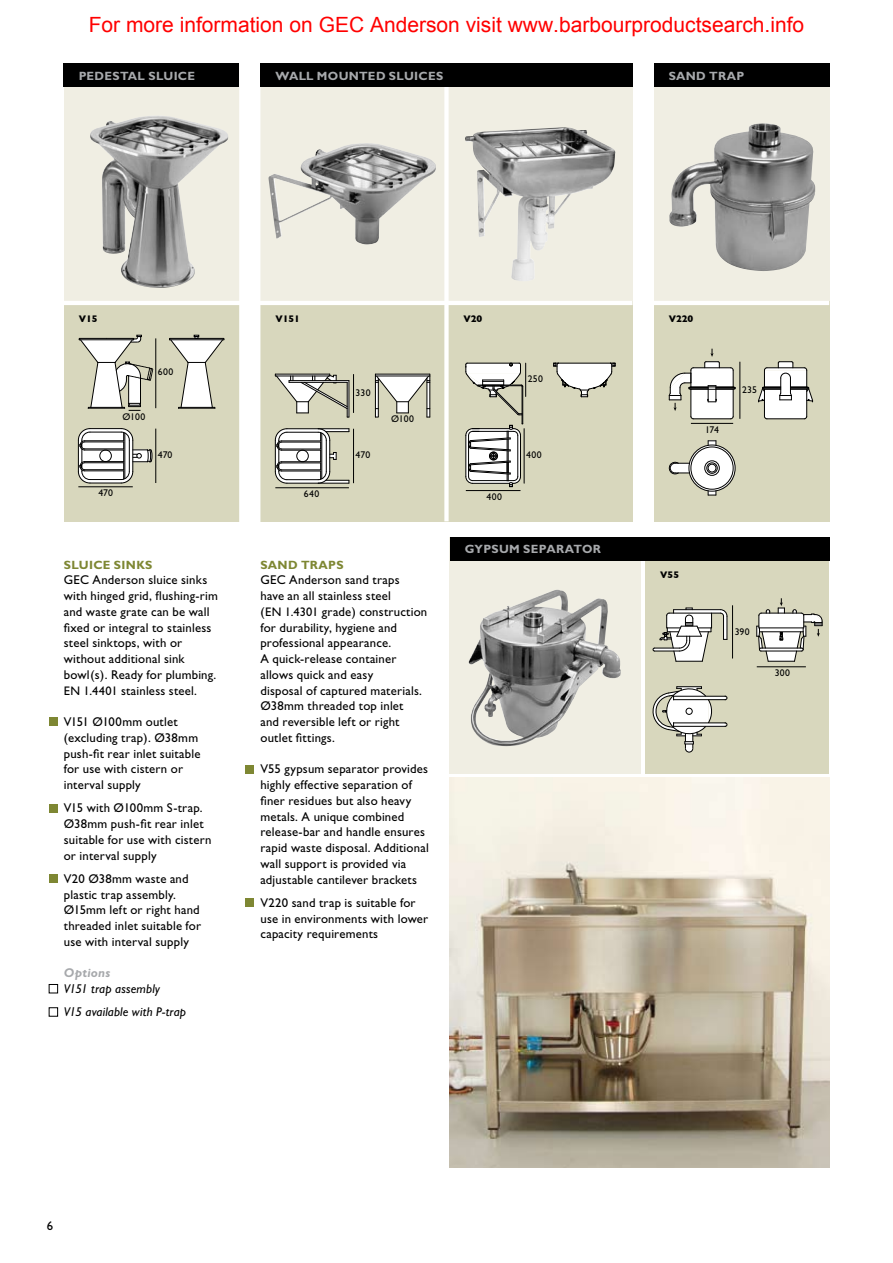
<style>
.page{position:relative;width:893px;height:1263px;background:#fff}
.page>*{position:absolute;margin:0;border:0;box-sizing:border-box;transform-origin:0 0}
.t1{font:21px "Arial";color:#f00}
.t2{font:12.75px/15.8px "Gill Sans";letter-spacing:.015em;color:#000}
.t3{font:italic 12.75px/23.2px "Gill Sans";letter-spacing:.015em;color:#000}
.t4{font:italic 700 12.75px "Gill Sans";letter-spacing:.02em;color:#a7a9ac}
.t5{font:700 12px "Gill Sans";letter-spacing:.025em;color:#a7a9ac}
.t6{font:700 12px "Gill Sans";letter-spacing:.03em;color:#7e8733}
.t7{font:9.75px "Gill Sans";letter-spacing:.02em;color:#000}
.t8{font:700 9.75px "Gill Sans";color:#000}
.s1{font-size:12.45px}
</style>
<div class="page">
<div style="left:450px;top:537px;width:191px;height:236px;background:#f0eee3"></div>
<div style="left:246px;top:765px;width:8px;height:8px;background:#7e8733"></div>
<div style="left:246px;top:898px;width:8px;height:9px;background:#7e8733"></div>
<div style="left:64px;top:301px;width:568px;height:220px;background:#d8d7bd"></div>
<div style="left:654px;top:301px;width:175px;height:220px;background:#d8d7bd"></div>
<div style="left:64px;top:64px;width:568px;height:237px;background:#f0eee3"></div>
<div style="left:654px;top:64px;width:175px;height:237px;background:#f0eee3"></div>
<hr style="left:64px;top:301px;width:568px;height:4px;background:#fff">
<hr style="left:654px;top:301px;width:175px;height:4px;background:#fff">
<div style="left:239px;top:60px;width:21px;height:469px;background:#fff"></div>
<div style="left:444px;top:60px;width:5px;height:461px;background:#fff"></div>
<div style="left:64px;top:64px;width:175px;height:23px;background:#000"></div>
<div style="left:260px;top:64px;width:372px;height:23px;background:#000"></div>
<div style="left:654px;top:64px;width:175px;height:23px;background:#000"></div>
<div style="left:49px;top:718px;width:8px;height:8px;background:#7e8733"></div>
<div style="left:49px;top:804px;width:8px;height:8px;background:#7e8733"></div>
<div style="left:49px;top:874px;width:8px;height:9px;background:#7e8733"></div>
<div style="left:49px;top:984px;width:9px;height:9px;border:1px solid #000"></div>
<div style="left:49px;top:1007px;width:9px;height:9px;border:1px solid #000"></div>
<img style="left:450px;top:778px;width:379px;height:389px">
<img style="left:90px;top:116px;width:138px;height:172px">
<img style="left:465px;top:127px;width:151px;height:153px">
<img style="left:268px;top:143px;width:168px;height:101px">
<img style="left:469px;top:590px;width:152px;height:157px">
<div style="left:645px;top:537px;width:184px;height:236px;background:#d8d7bd"></div>
<div style="left:450px;top:537px;width:379px;height:23px;background:#000"></div>
<img style="left:669px;top:123px;width:146px;height:148px">
<div style="left:78px;top:429px;width:55px;height:54px;background:#fff;border-radius:12px"></div>
<hr style="left:178px;top:408px;width:37px;height:1px;background:#000">
<hr style="left:85px;top:471px;width:39px;height:1px;background:#000">
<hr style="left:85px;top:461px;width:39px;height:1px;background:#000">
<hr style="left:85px;top:462px;width:39px;height:1px;background:#000">
<hr style="left:85px;top:469px;width:39px;height:1px;background:#000">
<hr style="left:85px;top:450px;width:39px;height:1px;background:#000">
<hr style="left:85px;top:440px;width:39px;height:1px;background:#000">
<hr style="left:85px;top:449px;width:39px;height:1px;background:#000">
<hr style="left:85px;top:442px;width:39px;height:1px;background:#000">
<hr style="left:90px;top:432px;width:31px;height:1px;background:#000">
<hr style="left:90px;top:428px;width:31px;height:1px;background:#000">
<svg style="left:78px;top:428px;width:12px;height:55px"></svg>
<div style="left:100px;top:450px;width:12px;height:12px;border:1px solid #000;border-radius:50%"></div>
<hr style="left:90px;top:479px;width:31px;height:1px;background:#000">
<hr style="left:90px;top:483px;width:31px;height:1px;background:#000">
<svg style="left:121px;top:428px;width:31px;height:55px"></svg>
<svg style="left:169px;top:335px;width:56px;height:73px"></svg>
<svg style="left:79px;top:335px;width:74px;height:76px"></svg>
<hr style="left:156px;top:429px;width:1px;height:54px;background:#000">
<hr style="left:156px;top:338px;width:1px;height:70px;background:#000">
<hr style="left:78px;top:486px;width:55px;height:1px;background:#000">
<svg style="left:553px;top:363px;width:63px;height:34px"></svg>
<svg style="left:465px;top:363px;width:58px;height:124px"></svg>
<hr style="left:524px;top:429px;width:1px;height:54px;background:#000">
<hr style="left:525px;top:363px;width:1px;height:33px;background:#000">
<hr style="left:466px;top:490px;width:54px;height:1px;background:#000">
<svg style="left:375px;top:374px;width:56px;height:44px"></svg>
<hr style="left:349px;top:381px;width:1px;height:36px;background:#000">
<svg style="left:275px;top:374px;width:74px;height:44px"></svg>
<hr style="left:318px;top:483px;width:31px;height:1px;background:#000">
<hr style="left:287px;top:483px;width:31px;height:1px;background:#000">
<svg style="left:275px;top:428px;width:75px;height:55px"></svg>
<hr style="left:353px;top:374px;width:1px;height:39px;background:#000">
<hr style="left:275px;top:487px;width:74px;height:1px;background:#000">
<hr style="left:353px;top:429px;width:1px;height:54px;background:#000">
<hr style="left:674px;top:610px;width:47px;height:3px;background:#fff">
<hr style="left:674px;top:609px;width:46px;height:1px;background:#000">
<hr style="left:669px;top:613px;width:51px;height:1px;background:#000">
<svg style="left:720px;top:609px;width:8px;height:31px"></svg>
<svg style="left:652px;top:686px;width:75px;height:66px"></svg>
<svg style="left:653px;top:608px;width:59px;height:54px"></svg>
<svg style="left:756px;top:598px;width:67px;height:64px"></svg>
<hr style="left:732px;top:605px;width:1px;height:53px;background:#000">
<hr style="left:757px;top:666px;width:49px;height:1px;background:#000">
<svg style="left:689px;top:445px;width:46px;height:46px"></svg>
<hr style="left:767px;top:419px;width:37px;height:1px;background:#000">
<hr style="left:693px;top:419px;width:38px;height:1px;background:#000">
<div style="left:689px;top:445px;width:46px;height:46px;border:1px solid #000;border-radius:50%"></div>
<div style="left:691px;top:447px;width:42px;height:42px;border:1px solid #000;border-radius:50%"></div>
<div style="left:704px;top:461px;width:15px;height:15px;border:1px solid #000;border-radius:50%"></div>
<svg style="left:708px;top:491px;width:9px;height:5px"></svg>
<svg style="left:668px;top:461px;width:21px;height:14px"></svg>
<svg style="left:708px;top:440px;width:9px;height:5px"></svg>
<svg style="left:758px;top:361px;width:55px;height:58px"></svg>
<svg style="left:669px;top:349px;width:67px;height:70px"></svg>
<div style="left:708px;top:464px;width:8px;height:8px;border:1px solid #000;border-radius:50%"></div>
<div style="left:707px;top:463px;width:10px;height:10px;border:1px solid #000;border-radius:50%"></div>
<hr style="left:740px;top:362px;width:1px;height:57px;background:#000">
<hr style="left:691px;top:423px;width:42px;height:1px;background:#000">
<h1 class="t1" style="left:89px;top:11px;width:717px">For more information on GEC Anderson visit www.barbourproductsearch.info</h1>
<p class="t5" style="left:79px;top:68px;width:10px">PEDESTAL</p>
<p class="t5" style="left:148px;top:68px;width:48px">SLUICE</p>
<p class="t5" style="left:275px;top:68px;width:11px">WALL</p>
<p class="t5" style="left:317px;top:68px;width:32px">MOUNTED</p>
<p class="t5" style="left:389px;top:68px;width:54px">SLUICES</p>
<p class="t5" style="left:669px;top:68px;width:77px">SAND TRAP</p>
<p class="t8" style="left:79px;top:313px;width:20px">V15</p>
<p class="t8" style="left:275px;top:313px;width:26px">V151</p>
<p class="t8" style="left:463px;top:313px;width:20px">V20</p>
<p class="t7" style="left:158px;top:366px;width:17px">600</p>
<p class="t7" style="left:123px;top:411px;width:24px">Ø100</p>
<p class="t7" style="left:98px;top:487px;width:16px">470</p>
<p class="t7" style="left:158px;top:449px;width:16px">470</p>
<p class="t7" style="left:304px;top:488px;width:17px">640</p>
<p class="t7" style="left:356px;top:387px;width:16px">330</p>
<p class="t7" style="left:356px;top:449px;width:16px">470</p>
<p class="t7" style="left:391px;top:413px;width:24px">Ø100</p>
<p class="t7" style="left:487px;top:491px;width:17px">400</p>
<p class="t7" style="left:528px;top:373px;width:17px">250</p>
<p class="t7" style="left:526px;top:449px;width:17px">400</p>
<p class="t6" style="left:64px;top:557px;width:90px">SLUICE SINKS</p>
<p class="t2" style="left:64px;top:572px;width:156px">GEC Anderson sluice sinks with hinged grid, flushing-rim and waste grate can be wall fixed or integral to stainless steel sinktops, with or without additional sink bowl(s). Ready for plumbing.<br><span class="s1">EN 1.4401</span> stainless steel.</p>
<p class="t2" style="left:64px;top:714px;width:138px">V151 Ø100mm outlet (excluding trap). Ø38mm push-fit rear inlet suitable for use with cistern or interval supply</p>
<p class="t2" style="left:64px;top:800px;width:149px">V15 with Ø100mm S-trap.<br>Ø38mm push-fit rear inlet suitable for use with cistern or interval supply</p>
<p class="t2" style="left:64px;top:871px;width:139px">V20 Ø38mm waste and plastic trap assembly.<br>Ø15mm left or right hand threaded inlet suitable for use with interval supply</p>
<p class="t4" style="left:64px;top:966px;width:48px">Options</p>
<p class="t3" style="left:64px;top:977px;width:124px">V151 trap assembly<br>V15 available with P-trap</p>
<p class="t6" style="left:260px;top:557px;width:85px">SAND TRAPS</p>
<p class="t2" style="left:260px;top:572px;width:168px">GEC Anderson sand traps<br>have an all stainless steel<br>(<span class="s1">EN 1.4301</span> grade) construction for durability, hygiene and professional appearance.<br>A quick-release container allows quick and easy<br>disposal of captured materials.<br>Ø38mm threaded top inlet<br>and reversible left or right outlet fittings.</p>
<p class="t2" style="left:260px;top:761px;width:170px">V55 gypsum separator provides highly effective separation of finer residues but also heavy metals. A unique combined release-bar and handle ensures rapid waste disposal. Additional wall support is provided via adjustable cantilever brackets</p>
<p class="t2" style="left:260px;top:895px;width:169px">V220 sand trap is suitable for use in environments with lower capacity requirements</p>
<p class="t5" style="left:465px;top:542px;width:20px">GYPSUM</p>
<p class="t5" style="left:523px;top:542px;width:10px">SEPARAT</p>
<p class="t5" style="left:582px;top:542px;width:18px">OR</p>
<p class="t8" style="left:669px;top:313px;width:26px">V220</p>
<p class="t7" style="left:705px;top:424px;width:15px">174</p>
<p class="t7" style="left:742px;top:384px;width:16px">235</p>
<p class="t8" style="left:660px;top:568px;width:20px">V55</p>
<p class="t7" style="left:735px;top:626px;width:17px">390</p>
<p class="t7" style="left:775px;top:667px;width:17px">300</p>
<p class="t2" style="left:47px;top:1218px;width:8px">6</p>
</div>
